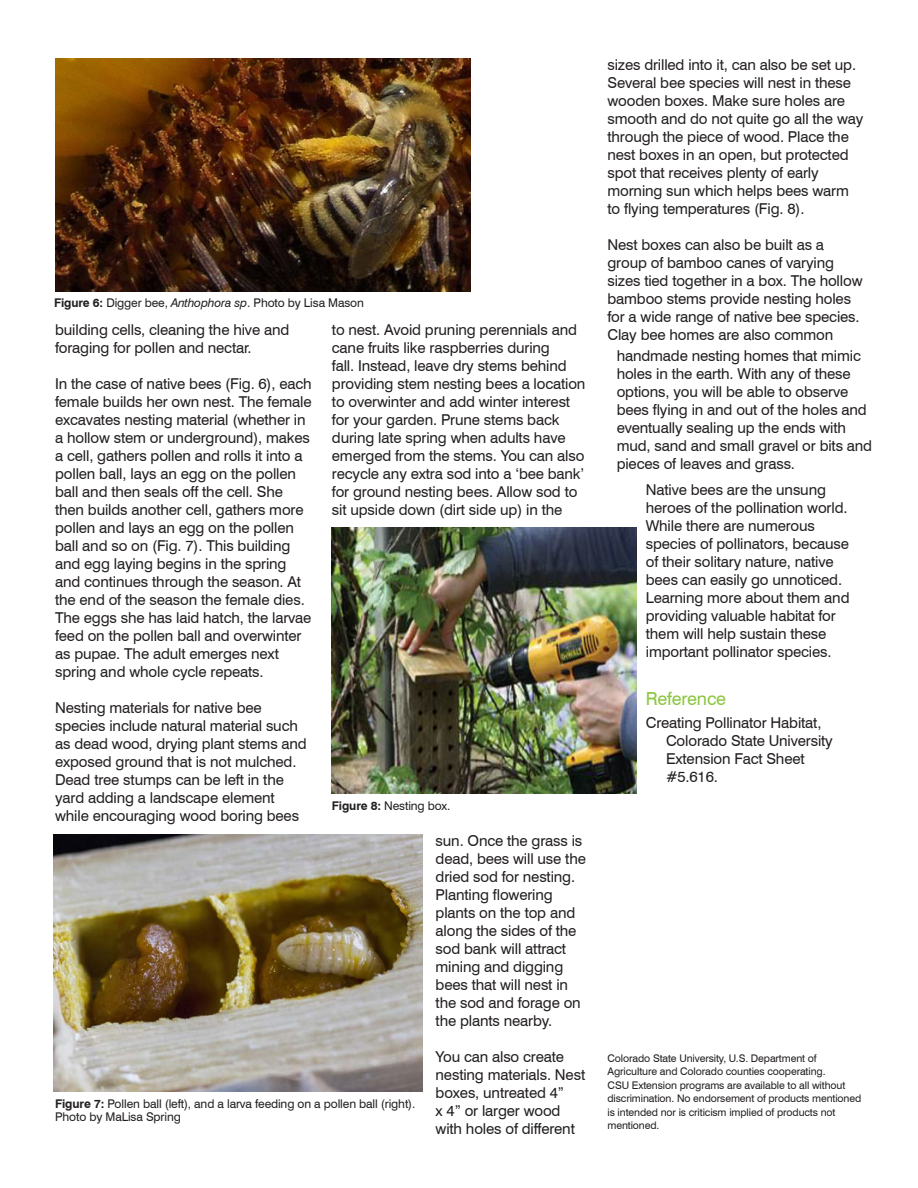
<style>
.page{position:relative;width:918px;height:1188px;background:#fff}
.page>*{position:absolute;margin:0;border:0;box-sizing:border-box;transform-origin:0 0}
.subhead_1{font:18px "Swiss 721 BT";letter-spacing:-.01em;color:#8bc63e}
.body_no_indent{font:15px/18px "Swiss 721 BT";letter-spacing:-.01em;color:#231f20}
.references{font:15px/18px "Swiss 721 BT";letter-spacing:-.01em;color:#231f20}
.figure_caption{font:12px/13.5px "Swiss 721 BT";letter-spacing:-.01em;color:#231f20}
.furtherance_clause{font:10.5px/13.5px "Swiss 721 BT";letter-spacing:-.01em;color:#231f20}
.s1{font-weight:700}
.s2{font-style:italic}
</style>
<div class="page">
<img style="left:332px;top:527px;width:304px;height:267px">
<img style="left:55px;top:58px;width:416px;height:234px">
<img style="left:54px;top:834px;width:369px;height:258px">
<p class="figure_caption" style="left:54px;top:296px;width:311px"><span class="s1">Figure 6:</span> Digger bee, <span class="s2">Anthophora sp</span>. Photo by Lisa Mason</p>
<p class="body_no_indent" style="left:55px;top:321px;width:236px">building cells, cleaning the hive and foraging for pollen and nectar.</p>
<p class="body_no_indent" style="left:55px;top:375px;width:258px">In the case of native bees (Fig. 6), each female builds her own nest. The female excavates nesting material (whether in a hollow stem or underground), makes a cell, gathers pollen and rolls it into a pollen ball, lays an egg on the pollen ball and then seals off the cell. She then builds another cell, gathers more pollen and lays an egg on the pollen ball and so on (Fig. 7). This building and egg laying begins in the spring and continues through the season. At the end of the season the female dies.<br>The eggs she has laid hatch, the larvae feed on the pollen ball and overwinter as pupae. The adult emerges next spring and whole cycle repeats.</p>
<p class="body_no_indent" style="left:55px;top:699px;width:253px">Nesting materials for native bee species include natural material such as dead wood, drying plant stems and exposed ground that is not mulched.<br>Dead tree stumps can be left in the yard adding a landscape element while encouraging wood boring bees</p>
<p class="body_no_indent" style="left:332px;top:321px;width:255px">to nest. Avoid pruning perennials and cane fruits like raspberries during<br>fall. Instead, leave dry stems behind providing stem nesting bees a location to overwinter and add winter interest for your garden. Prune stems back during late spring when adults have emerged from the stems. You can also recycle any extra sod into a ‘bee bank’ for ground nesting bees. Allow sod to sit upside down (dirt side up) in the</p>
<p class="figure_caption" style="left:332px;top:799px;width:120px"><span class="s1">Figure 8:</span> Nesting box.</p>
<p class="figure_caption" style="left:55px;top:1097px;width:362px"><span class="s1">Figure 7:</span> Pollen ball (left), and a larva feeding on a pollen ball (right).<br>Photo by MaLisa Spring</p>
<p class="body_no_indent" style="left:436px;top:831px;width:152px">sun. Once the grass is dead, bees will use the dried sod for nesting.<br>Planting flowering plants on the top and along the sides of the sod bank will attract mining and digging bees that will nest in the sod and forage on the plants nearby.</p>
<p class="body_no_indent" style="left:436px;top:1047px;width:151px">You can also create nesting materials. Nest boxes, untreated 4”<br>x 4” or larger wood with holes of different</p>
<p class="body_no_indent" style="left:608px;top:55px;width:257px">sizes drilled into it, can also be set up.<br>Several bee species will nest in these wooden boxes. Make sure holes are smooth and do not quite go all the way through the piece of wood. Place the nest boxes in an open, but protected spot that receives plenty of early morning sun which helps bees warm to flying temperatures (Fig. 8).</p>
<p class="body_no_indent" style="left:608px;top:235px;width:257px">Nest boxes can also be built as a group of bamboo canes of varying sizes tied together in a box. The hollow bamboo stems provide nesting holes for a wide range of native bee species.<br>Clay bee homes are also common</p>
<p class="body_no_indent" style="left:617px;top:347px;width:257px">handmade nesting homes that mimic holes in the earth. With any of these options, you will be able to observe bees flying in and out of the holes and eventually sealing up the ends with mud, sand and small gravel or bits and pieces of leaves and grass.</p>
<p class="body_no_indent" style="left:646px;top:481px;width:205px">Native bees are the unsung heroes of the pollination world.<br>While there are numerous species of pollinators, because of their solitary nature, native bees can easily go unnoticed.<br>Learning more about them and providing valuable habitat for them will help sustain these important pollinator species.</p>
<p class="subhead_1" style="left:646px;top:688px;width:82px">Reference</p>
<p class="references" style="left:666px;top:713px;width:168px;text-indent:-20px">Creating Pollinator Habitat,<br>Colorado State University<br>Extension Fact Sheet #5.616.</p>
<p class="furtherance_clause" style="left:608px;top:1051px;width:255px">Colorado State University, U.S. Department of Agriculture and Colorado counties cooperating.<br>CSU Extension programs are available to all without discrimination. No endorsement of products mentioned is intended nor is criticism implied of products not mentioned.</p>
</div>
